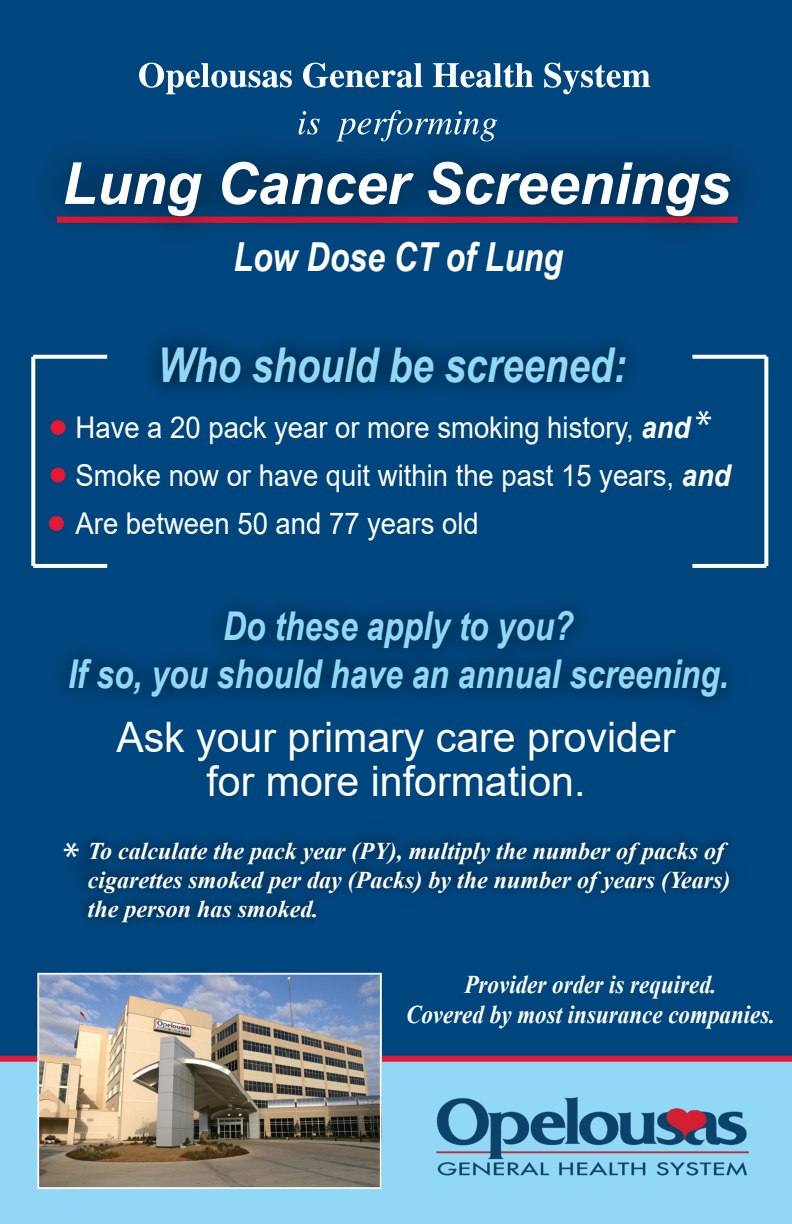
<style>
.page{position:relative;width:792px;height:1224px;background:#fff}
.page>*{position:absolute;margin:0;border:0;box-sizing:border-box;transform-origin:0 0}
.t1{font:italic 700 58px "Arial";color:#fff}
.t2{font:italic 700 48px "Arial Narrow";color:#91d8f7}
.t3{font:42px/44.2px "Arial";color:#fff;text-align:center}
.t4{font:41.2px "Myriad Pro";color:#fff}
.t5{font:italic 700 40px "Arial Narrow";color:#fff}
.t6{font:italic 700 39.8px/47.6px "Arial Narrow";color:#91d8f7;text-align:center}
.t7{font:30px/48px "Arial";color:#fff;scale:.92 1}
.t8{font:italic 700 25.4px/30.6px "Times New Roman";color:#fff;text-align:center;scale:.9 1}
.t9{font:italic 700 24px/28.8px "Times New Roman";color:#fff}
.s1{font-weight:700;font-style:italic}
</style>
<div class="page">
<div style="left:0;top:1059px;width:792px;height:165px;background:#91d8f7"></div>
<div style="left:0;top:0;width:792px;height:1059px;background:#00467e"></div>
<div style="left:0;top:1056px;width:792px;height:6px;background:#e51836"></div>
<img style="left:40px;top:976px;width:339px;height:210px">
<div style="left:37px;top:973px;width:345px;height:216px;border:2px solid #fff"></div>
<svg style="left:139px;top:63px;width:153px;height:31px"></svg>
<svg style="left:303px;top:63px;width:120px;height:25px"></svg>
<svg style="left:433px;top:63px;width:100px;height:25px"></svg>
<svg style="left:544px;top:63px;width:106px;height:31px"></svg>
<div style="left:51px;top:420px;width:14px;height:15px;background:#e51836;border-radius:50%"></div>
<div style="left:49px;top:516px;width:15px;height:15px;background:#e51836;border-radius:50%"></div>
<div style="left:51px;top:468px;width:14px;height:14px;background:#e51836;border-radius:50%"></div>
<img style="left:56px;top:110px;width:686px;height:119px">
<img style="left:421px;top:1055px;width:342px;height:121px">
<svg style="left:31px;top:357px;width:4px;height:209px"></svg>
<svg style="left:33px;top:355px;width:74px;height:4px"></svg>
<svg style="left:33px;top:564px;width:74px;height:4px"></svg>
<svg style="left:764px;top:357px;width:4px;height:209px"></svg>
<svg style="left:692px;top:564px;width:74px;height:4px"></svg>
<svg style="left:692px;top:355px;width:74px;height:4px"></svg>
<h1 class="t1" style="left:62px;top:145px;width:670px">Lung Cancer Screenings</h1>
<h3 class="t5" style="left:233px;top:227px;width:331px">Low Dose CT of Lung</h3>
<h2 class="t2" style="left:158px;top:329px;width:470px">Who should be screened:</h2>
<p class="t7" style="left:76px;top:403px;width:713px">Have a 20 pack year or more smoking history, <span class="s1">and<br></span>Smoke now or have quit within the past 15 years, <span class="s1">and<br></span>Are between 50 and 77 years old</p>
<h3 class="t4" style="left:695px;top:400px;width:19px">*</h3>
<h3 class="t6" style="left:68px;top:600px;width:662px">Do these apply to you?<br>If so, you should have an annual screening.</h3>
<h3 class="t3" style="left:116px;top:715px;width:561px">Ask your primary care provider for more information.</h3>
<h3 class="t4" style="left:63px;top:832px;width:19px">*</h3>
<p class="t9" style="left:88px;top:836px;width:644px">To calculate the pack year (PY), multiply the number of packs of cigarettes smoked per day (Packs) by the number of years (Years) the person has smoked.</p>
<p class="t8" style="left:406px;top:968px;width:412px">Provider order is required.<br>Covered by most insurance companies.</p>
</div>
